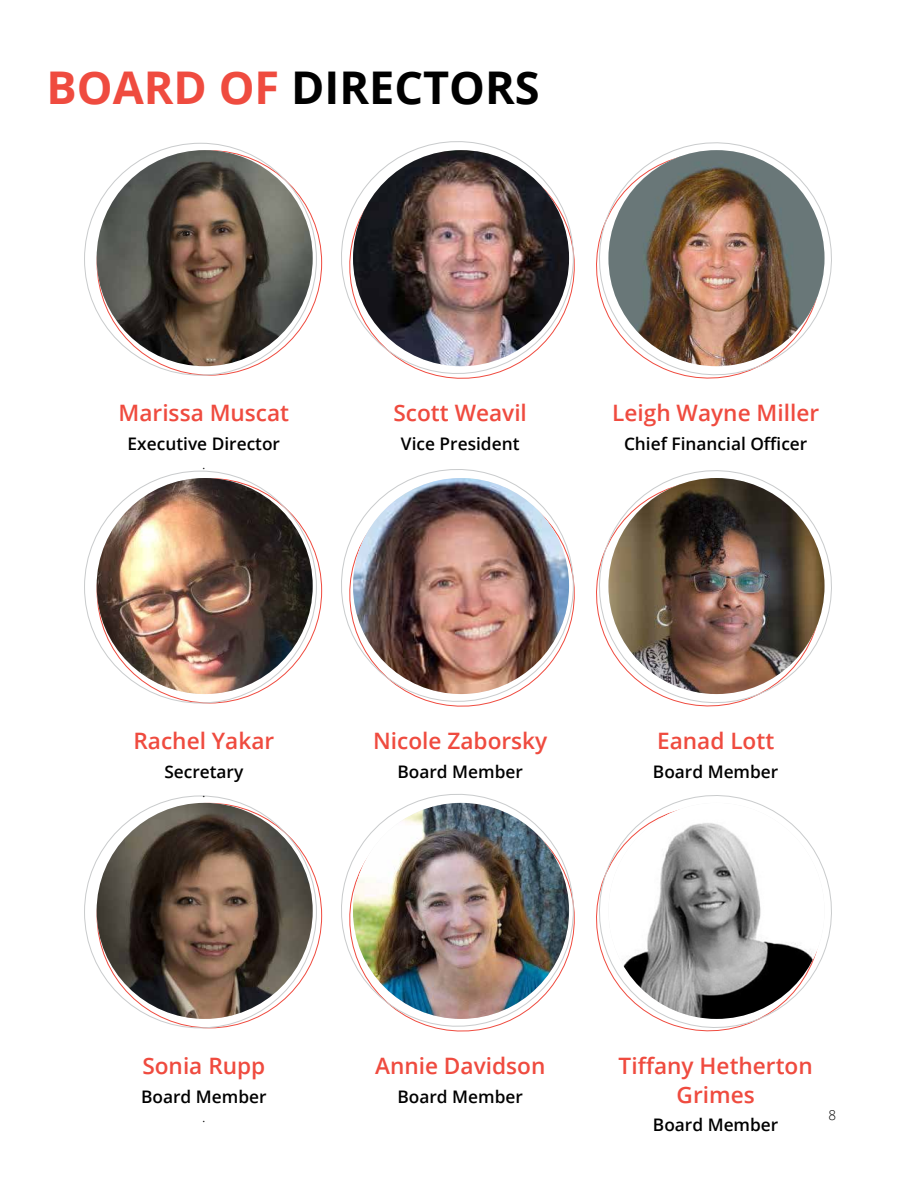
<style>
.page{position:relative;width:918px;height:1188px;background:#fff}
.page>*{position:absolute;margin:0;border:0;box-sizing:border-box;transform-origin:0 0}
.t1{font:700 45.15px "Open Sans";color:#000}
.t2{font:600 22.65px/28.3px "Open Sans";color:#ef4b3f;text-align:center}
.t3{font:600 17.25px "Open Sans";color:#000}
.t4{font:300 13.5px "Open Sans";color:#000}
.t5{font:10.5px "Open Sans";color:#000}
.s1{color:#ef4b3f}
</style>
<div class="page">
<svg style="left:341px;top:141px;width:234px;height:238px"></svg>
<svg style="left:341px;top:469px;width:234px;height:238px"></svg>
<svg style="left:341px;top:794px;width:234px;height:238px"></svg>
<svg style="left:596px;top:142px;width:236px;height:237px"></svg>
<svg style="left:596px;top:470px;width:236px;height:237px"></svg>
<svg style="left:596px;top:795px;width:236px;height:237px"></svg>
<img style="left:97px;top:150px;width:216px;height:216px;border-radius:108px">
<img style="left:97px;top:478px;width:216px;height:216px;border-radius:108px">
<img style="left:97px;top:803px;width:216px;height:216px;border-radius:108px">
<img style="left:353px;top:150px;width:216px;height:216px;border-radius:108px">
<img style="left:353px;top:478px;width:216px;height:216px;border-radius:108px">
<img style="left:353px;top:803px;width:216px;height:216px;border-radius:108px">
<img style="left:608px;top:150px;width:217px;height:216px;border-radius:108px">
<img style="left:608px;top:478px;width:217px;height:216px;border-radius:108px">
<img style="left:608px;top:803px;width:217px;height:216px;border-radius:108px">
<h1 class="t1" style="left:46px;top:70px;width:495px"><span class="s1">BOARD OF</span> DIRECTORS</h1>
<p class="t2" style="left:119px;top:401px;width:172px">Marissa Muscat</p>
<p class="t3" style="left:128px;top:437px;width:154px">Executive Director</p>
<p class="t5" style="left:202px;top:461px;width:4px">.</p>
<p class="t2" style="left:394px;top:401px;width:135px">Scott Weavil</p>
<p class="t3" style="left:401px;top:437px;width:120px">Vice President</p>
<p class="t2" style="left:612px;top:401px;width:209px">Leigh Wayne Miller</p>
<p class="t3" style="left:624px;top:432px;width:185px">Chief Financial Officer</p>
<p class="t2" style="left:134px;top:729px;width:142px">Rachel Yakar</p>
<p class="t3" style="left:164px;top:764px;width:81px">Secretary</p>
<p class="t5" style="left:202px;top:789px;width:4px">.</p>
<p class="t2" style="left:373px;top:729px;width:176px">Nicole Zaborsky</p>
<p class="t3" style="left:398px;top:764px;width:127px">Board Member</p>
<p class="t2" style="left:657px;top:729px;width:119px">Eanad Lott</p>
<p class="t3" style="left:653px;top:764px;width:127px">Board Member</p>
<p class="t2" style="left:142px;top:1054px;width:124px">Sonia Rupp</p>
<p class="t3" style="left:141px;top:1089px;width:127px">Board Member</p>
<p class="t5" style="left:202px;top:1114px;width:4px">.</p>
<p class="t2" style="left:375px;top:1054px;width:172px">Annie Davidson</p>
<p class="t3" style="left:398px;top:1089px;width:127px">Board Member</p>
<p class="t2" style="left:619px;top:1051px;width:196px">Tiffany Hetherton<br>Grimes</p>
<p class="t3" style="left:653px;top:1118px;width:127px">Board Member</p>
<p class="t4" style="left:828px;top:1105px;width:9px">8</p>
</div>
